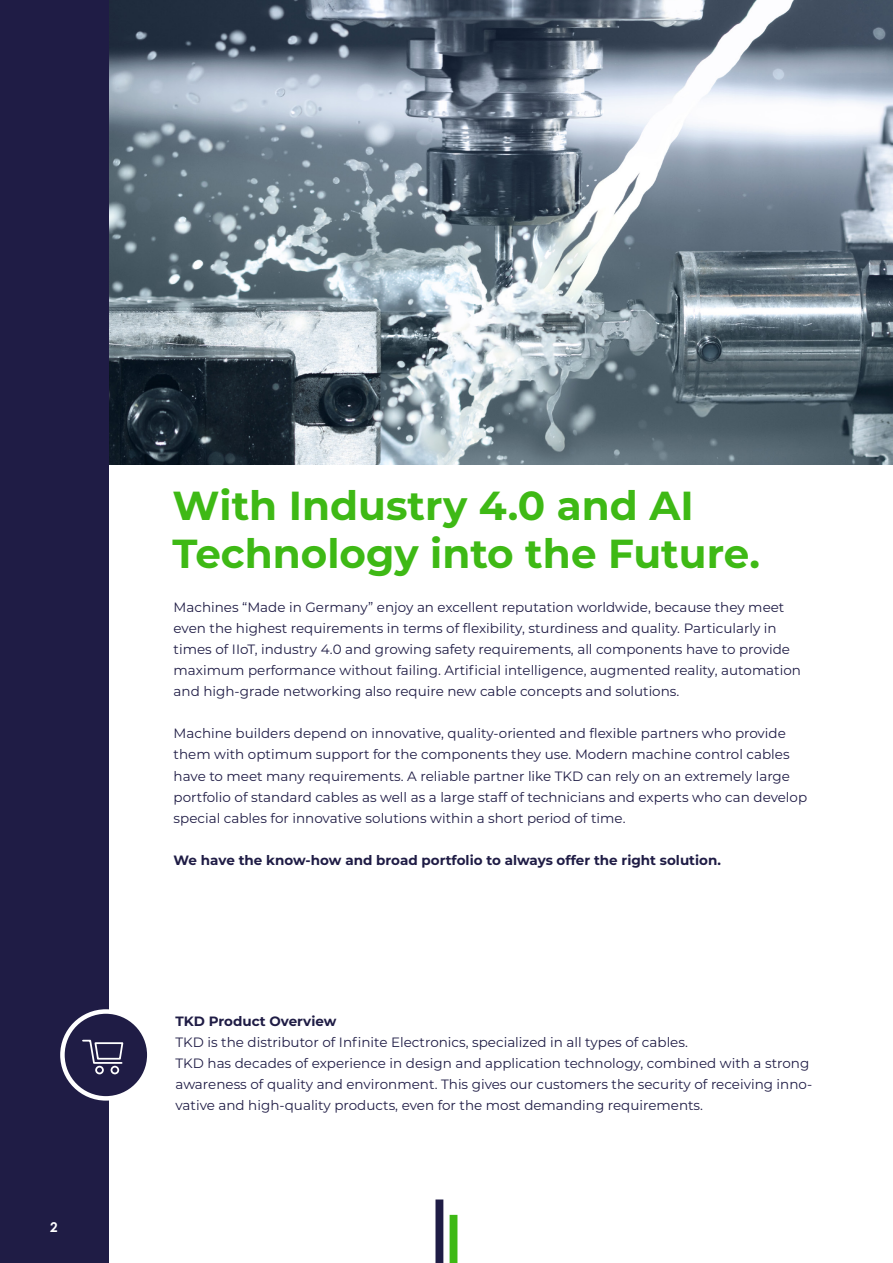
<style>
.page{position:relative;width:893px;height:1263px;background:#fff}
.page>*{position:absolute;margin:0;border:0;box-sizing:border-box;transform-origin:0 0}
.t1{font:700 40.5px/48.6px "Montserrat";color:#3eb915}
.t2{font:13.5px/21px "Montserrat";color:#1f1c45}
.t3{font:700 13.5px "Montserrat";color:#1f1c45}
.t4{font:700 13.5px "Century Gothic";color:#fff}
</style>
<div class="page">
<img style="left:108px;top:0;width:785px;height:465px">
<div style="left:0;top:0;width:108px;height:1263px;background:#1f1c45"></div>
<div style="left:435px;top:1199px;width:8px;height:64px;background:#1f1c45"></div>
<div style="left:450px;top:1215px;width:7px;height:48px;background:#3eb915"></div>
<div style="left:62px;top:1011px;width:87px;height:87px;background:#1f1c45;border-radius:50%"></div>
<div style="left:60px;top:1009px;width:92px;height:91px;border:4px solid #fff;border-radius:50%"></div>
<svg style="left:82px;top:1039px;width:42px;height:36px"></svg>
<p class="t4" style="left:50px;top:1217px;width:9px">2</p>
<h1 class="t1" style="left:173px;top:479px;width:589px">With Industry 4.0 and AI<br>Technology into the Future.</h1>
<p class="t2" style="left:174px;top:597px;width:629px">Machines “Made in Germany” enjoy an excellent reputation worldwide, because they meet even the highest requirements in terms of flexibility, sturdiness and quality. Particularly in times of IIoT, industry 4.0 and growing safety requirements, all components have to provide maximum performance without failing. Artificial intelligence, augmented reality, automation and high-grade networking also require new cable concepts and solutions.</p>
<p class="t2" style="left:174px;top:723px;width:635px">Machine builders depend on innovative, quality-oriented and flexible partners who provide them with optimum support for the components they use. Modern machine control cables have to meet many requirements. A reliable partner like TKD can rely on an extremely large portfolio of standard cables as well as a large staff of technicians and experts who can develop special cables for innovative solutions within a short period of time.</p>
<p class="t3" style="left:174px;top:850px;width:549px">We have the know-how and broad portfolio to always offer the right solution.</p>
<p class="t3" style="left:176px;top:1011px;width:162px">TKD Product Overview</p>
<p class="t2" style="left:176px;top:1031px;width:638px">TKD is the distributor of Infinite Electronics, specialized in all types of cables.<br>TKD has decades of experience in design and application technology, combined with a strong awareness of quality and environment. This gives our customers the security of receiving inno&shy;vative and high-quality products, even for the most demanding requirements.</p>
</div>
